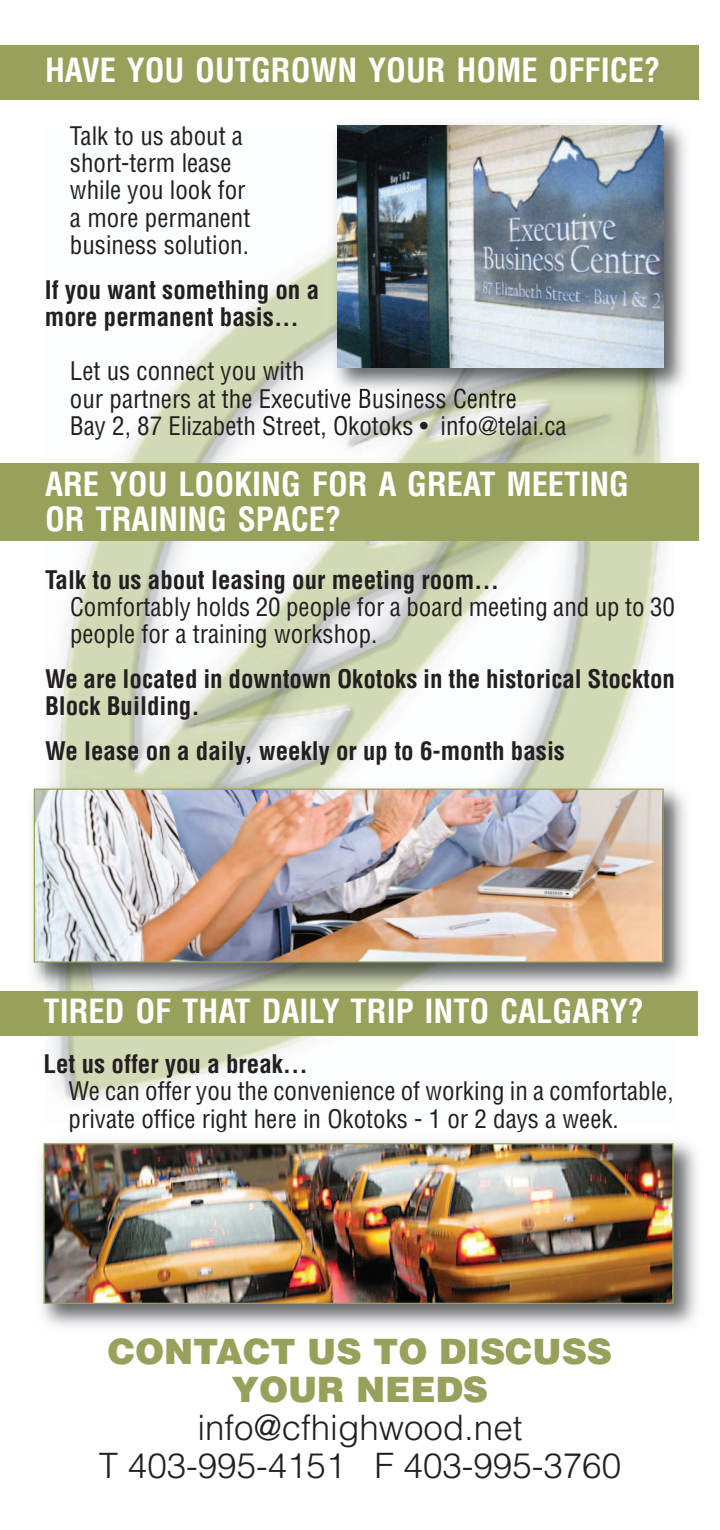
<style>
.page{position:relative;width:720px;height:1530px;background:#fff}
.page>*{position:absolute;margin:0;border:0;box-sizing:border-box;transform-origin:0 0}
.t1{font:300 35px/38.2px "Helvetica";color:#231f20;text-align:center}
.t2{font:700 condensed 32.5px/35.5px "Helvetica";color:#fff}
.t3{font:condensed 25px/27.2px "Helvetica";color:#231f20}
.t4{font:700 condensed 25px/27.2px "Helvetica";color:#231f20}
.s1{font-weight:700}
.s2{font-weight:900;color:#98a15b}
</style>
<div class="page">
<img style="left:45px;top:255px;width:630px;height:522px">
<img style="left:50px;top:1036px;width:264px;height:67px">
<div style="left:0;top:45px;width:699px;height:55px;background:#98a15b"></div>
<div style="left:0;top:464px;width:699px;height:77px;background:#98a15b"></div>
<img style="left:32px;top:777px;width:654px;height:214px">
<img style="left:36px;top:791px;width:625px;height:170px">
<div style="left:34px;top:789px;width:630px;height:174px;border:1px solid #98a15b"></div>
<img style="left:326px;top:124px;width:360px;height:264px">
<img style="left:326px;top:342px;width:349px;height:58px">
<img style="left:338px;top:126px;width:326px;height:242px">
<div style="left:0;top:991px;width:698px;height:45px;background:#98a15b"></div>
<img style="left:41px;top:1132px;width:656px;height:195px">
<img style="left:70px;top:1132px;width:169px;height:1px">
<img style="left:46px;top:1145px;width:626px;height:157px">
<div style="left:44px;top:1143px;width:630px;height:161px;border:1px solid #98a15b"></div>
<p class="t2" style="left:45px;top:55px;width:617px">HAVE YOU OUTGROWN YOUR HOME OFFICE?</p>
<p class="t3" style="left:70px;top:124px;width:182px">Talk to us about a short-term lease while you look for a more permanent business solution.</p>
<p class="t4" style="left:45px;top:278px;width:276px">If you want something on a more permanent basis...</p>
<p class="t3" style="left:70px;top:360px;width:498px">Let us connect you with<br>our partners at the Executive Business Centre<br>Bay 2, 87 Elizabeth Street, Okotoks • info@telai.ca</p>
<p class="t2" style="left:45px;top:469px;width:586px">ARE YOU LOOKING FOR A GREAT MEETING<br>OR TRAINING SPACE?</p>
<p class="t3" style="left:70px;top:568px;width:607px;text-indent:-25px"><span class="s1">Talk to us about leasing our meeting room...<br></span>Comfortably holds 20 people for a board meeting and up to 30 people for a training workshop.</p>
<p class="t4" style="left:45px;top:667px;width:632px">We are located in downtown Okotoks in the historical Stockton<br>Block Building.</p>
<p class="t4" style="left:45px;top:739px;width:522px">We lease on a daily, weekly or up to 6-month basis</p>
<p class="t2" style="left:44px;top:996px;width:602px">TIRED OF THAT DAILY TRIP INTO CALGARY?</p>
<p class="t3" style="left:69px;top:1052px;width:607px;text-indent:-25px"><span class="s1">Let us offer you a break...<br></span>We can offer you the convenience of working in a comfortable, private office right here in Okotoks - 1 or 2 days a week.</p>
<p class="t1" style="left:99px;top:1336px;width:524px"><span class="s2">CONTACT US TO DISCUSS<br>YOUR NEEDS </span>info@cfhighwood.net<br>T 403-995-4151 F 403-995-3760</p>
</div>
